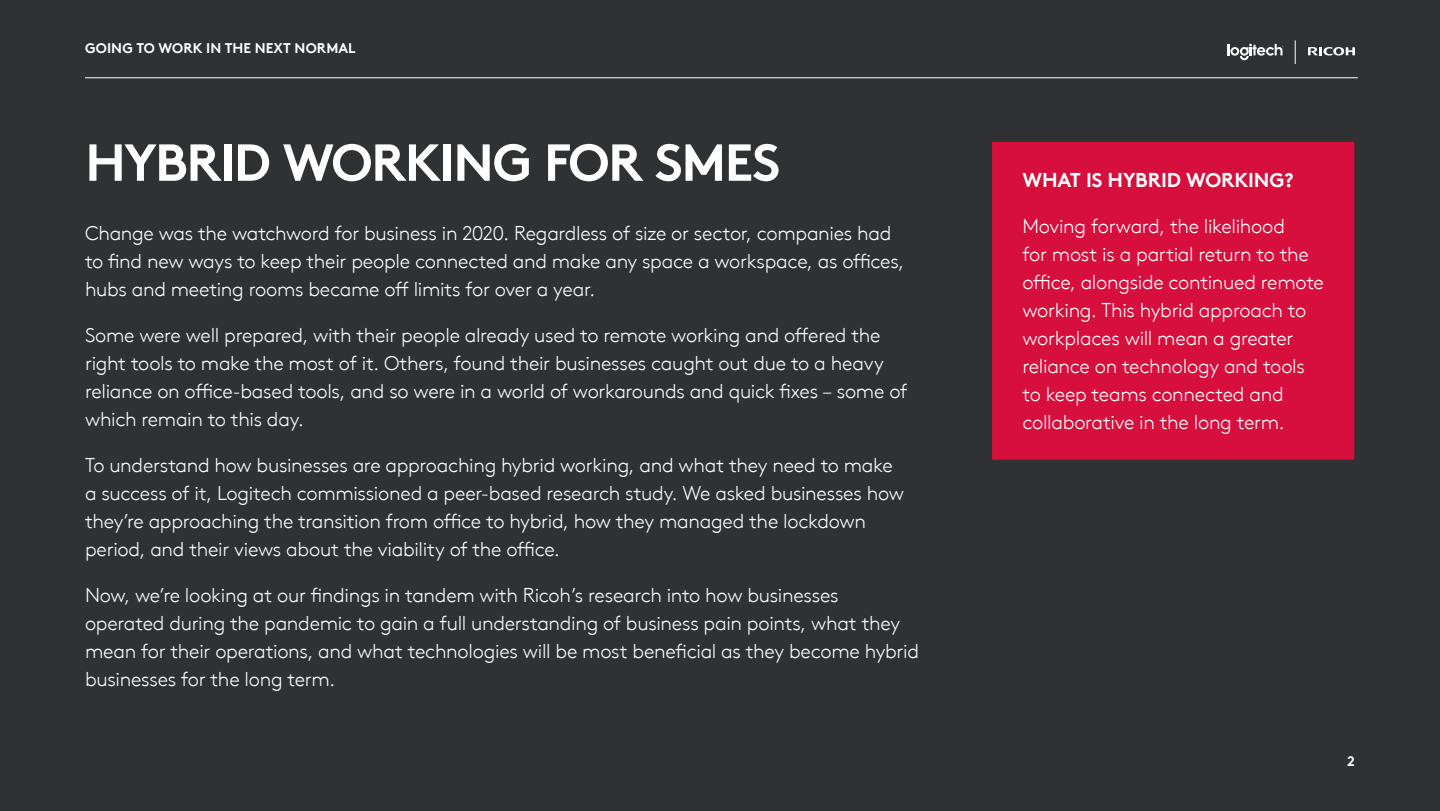
<style>
.page{position:relative;width:1440px;height:811px;background:#2f3132}
.page>*{position:absolute;margin:0;border:0;box-sizing:border-box;transform-origin:0 0}
.t1{font:700 52px "Brown";letter-spacing:-.025em;color:#fff}
.t2{font:300 20px/28px "Brown";letter-spacing:-.015em;color:#fff}
.t3{font:700 20px "Brown";letter-spacing:-.005em;color:#fff}
.t4{font:700 14px "Brown";letter-spacing:.01em;color:#fff}
</style>
<div class="page">
<div style="left:993px;top:143px;width:360px;height:315px;background:#d60f3d"></div>
<div style="left:992px;top:142px;width:362px;height:317px;border:2px solid #d60f3d"></div>
<hr style="left:85px;top:77px;width:1273px;height:1px;background:#fff">
<svg style="left:1295px;top:40px;width:1px;height:24px"></svg>
<svg style="left:1228px;top:44px;width:55px;height:16px"></svg>
<svg style="left:1308px;top:47px;width:47px;height:9px"></svg>
<p class="t4" style="left:85px;top:37px;width:272px">GOING TO WORK IN THE NEXT NORMAL</p>
<h1 class="t1" style="left:85px;top:120px;width:697px">HYBRID WORKING FOR SMES</h1>
<p class="t2" style="left:85px;top:217px;width:821px">Change was the watchword for business in 2020. Regardless of size or sector, companies had to find new ways to keep their people connected and make any space a workspace, as offices, hubs and meeting rooms became off limits for over a year.</p>
<p class="t2" style="left:85px;top:319px;width:824px">Some were well prepared, with their people already used to remote working and offered the right tools to make the most of it. Others, found their businesses caught out due to a heavy reliance on office-based tools, and so were in a world of workarounds and quick fixes – some of which remain to this day.</p>
<p class="t2" style="left:85px;top:449px;width:821px">To understand how businesses are approaching hybrid working, and what they need to make a success of it, Logitech commissioned a peer-based research study. We asked businesses how they’re approaching the transition from office to hybrid, how they managed the lockdown period, and their views about the viability of the office.</p>
<p class="t2" style="left:85px;top:579px;width:836px">Now, we’re looking at our findings in tandem with Ricoh’s research into how businesses operated during the pandemic to gain a full understanding of business pain points, what they mean for their operations, and what technologies will be most beneficial as they become hybrid businesses for the long term.</p>
<p class="t3" style="left:1023px;top:164px;width:273px">WHAT IS HYBRID WORKING?</p>
<p class="t2" style="left:1022px;top:211px;width:303px">Moving forward, the likelihood<br>for most is a partial return to the office, alongside continued remote working. This hybrid approach to workplaces will mean a greater reliance on technology and tools to keep teams connected and collaborative in the long term.</p>
<p class="t4" style="left:1347px;top:750px;width:9px">2</p>
</div>
